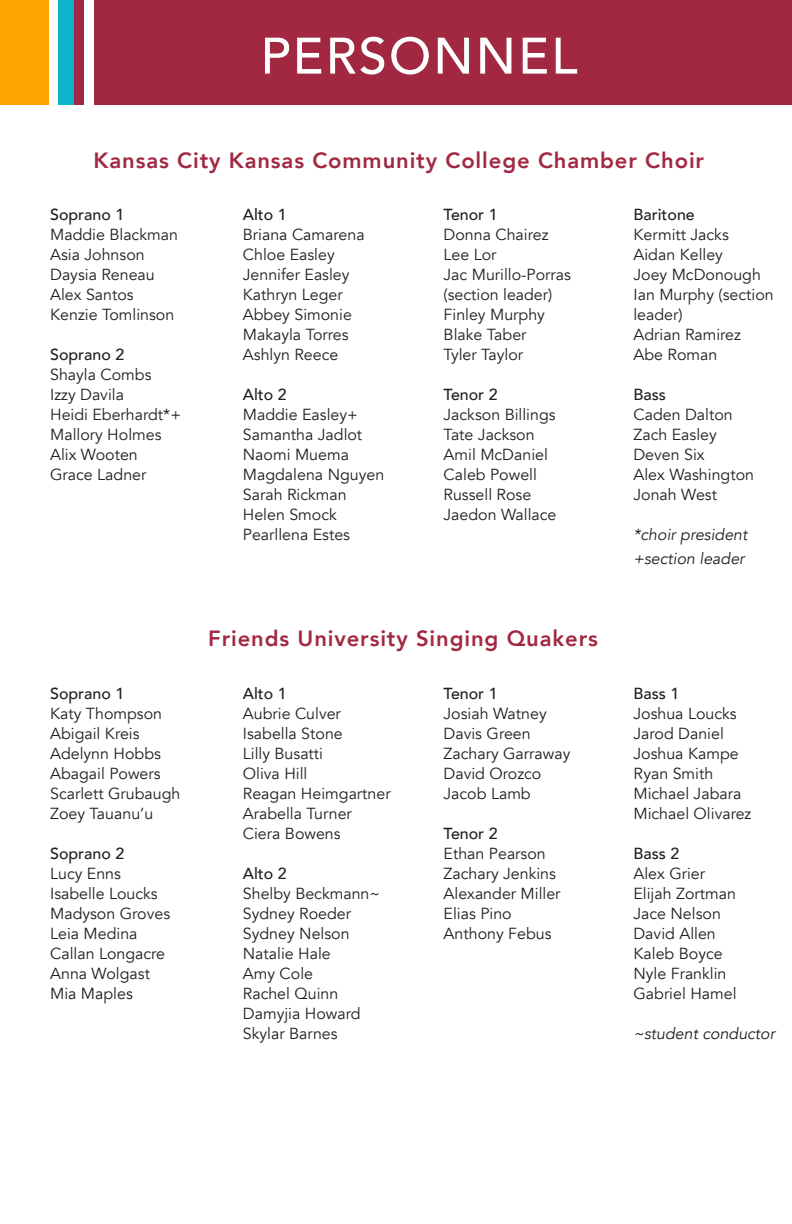
<style>
.page{position:relative;width:792px;height:1224px;background:#fff}
.page>*{position:absolute;margin:0;border:0;box-sizing:border-box;transform-origin:0 0}
.t1{font:500 50.8px "Avenir";letter-spacing:.04em;color:#fff}
.t2{font:800 22px "Avenir";letter-spacing:.04em;color:#a22842}
.t3{font:16px/20px "Avenir";color:#231f20}
.t4{font:500 16px "Avenir";color:#231f20}
.t5{font:italic 16px/24px "Avenir";color:#231f20}
</style>
<div class="page">
<div style="left:0;top:0;width:49px;height:104px;background:#ffa300"></div>
<div style="left:58px;top:0;width:20px;height:104px;background:#0bb3cd"></div>
<div style="left:74px;top:0;width:20px;height:104px;background:#a22842"></div>
<div style="left:84px;top:0;width:10px;height:104px;background:#fff"></div>
<div style="left:94px;top:0;width:698px;height:104px;background:#a22842"></div>
<h1 class="t1" style="left:260px;top:12px;width:319px">PERSONNEL</h1>
<h2 class="t2" style="left:94px;top:143px;width:612px">Kansas City Kansas Community College Chamber Choir</h2>
<p class="t4" style="left:50px;top:201px;width:76px">Soprano 1</p>
<p class="t3" style="left:50px;top:225px;width:129px">Maddie Blackman<br>Asia Johnson<br>Daysia Reneau<br>Alex Santos<br>Kenzie Tomlinson</p>
<p class="t4" style="left:50px;top:341px;width:76px">Soprano 2</p>
<p class="t3" style="left:50px;top:365px;width:132px">Shayla Combs<br>Izzy Davila<br>Heidi Eberhardt*+<br>Mallory Holmes<br>Alix Wooten<br>Grace Ladner</p>
<p class="t4" style="left:243px;top:201px;width:45px">Alto 1</p>
<p class="t3" style="left:243px;top:225px;width:123px">Briana Camarena<br>Chloe Easley<br>Jennifer Easley<br>Kathryn Leger<br>Abbey Simonie<br>Makayla Torres<br>Ashlyn Reece</p>
<p class="t4" style="left:243px;top:381px;width:45px">Alto 2</p>
<p class="t3" style="left:243px;top:405px;width:143px">Maddie Easley+<br>Samantha Jadlot<br>Naomi Muema<br>Magdalena Nguyen<br>Sarah Rickman<br>Helen Smock<br>Pearllena Estes</p>
<p class="t4" style="left:444px;top:201px;width:55px">Tenor 1</p>
<p class="t3" style="left:444px;top:225px;width:129px">Donna Chairez<br>Lee Lor<br>Jac Murillo-Porras (section leader)<br>Finley Murphy<br>Blake Taber<br>Tyler Taylor</p>
<p class="t4" style="left:444px;top:381px;width:55px">Tenor 2</p>
<p class="t3" style="left:444px;top:405px;width:114px">Jackson Billings<br>Tate Jackson<br>Amil McDaniel<br>Caleb Powell<br>Russell Rose<br>Jaedon Wallace</p>
<p class="t4" style="left:50px;top:680px;width:76px">Soprano 1</p>
<p class="t3" style="left:50px;top:704px;width:132px">Katy Thompson<br>Abigail Kreis<br>Adelynn Hobbs<br>Abagail Powers<br>Scarlett Grubaugh<br>Zoey Tauanu’u</p>
<p class="t4" style="left:50px;top:840px;width:76px">Soprano 2</p>
<p class="t3" style="left:50px;top:864px;width:122px">Lucy Enns<br>Isabelle Loucks<br>Madyson Groves<br>Leia Medina<br>Callan Longacre<br>Anna Wolgast<br>Mia Maples</p>
<h2 class="t2" style="left:208px;top:621px;width:391px">Friends University Singing Quakers</h2>
<p class="t4" style="left:243px;top:680px;width:45px">Alto 1</p>
<p class="t3" style="left:243px;top:704px;width:149px">Aubrie Culver<br>Isabella Stone<br>Lilly Busatti<br>Oliva Hill<br>Reagan Heimgartner<br>Arabella Turner<br>Ciera Bowens</p>
<p class="t4" style="left:243px;top:860px;width:45px">Alto 2</p>
<p class="t3" style="left:243px;top:884px;width:139px">Shelby Beckmann~<br>Sydney Roeder<br>Sydney Nelson<br>Natalie Hale<br>Amy Cole<br>Rachel Quinn<br>Damyjia Howard<br>Skylar Barnes</p>
<p class="t4" style="left:444px;top:680px;width:55px">Tenor 1</p>
<p class="t3" style="left:444px;top:704px;width:128px">Josiah Watney<br>Davis Green<br>Zachary Garraway<br>David Orozco<br>Jacob Lamb</p>
<p class="t4" style="left:444px;top:820px;width:55px">Tenor 2</p>
<p class="t3" style="left:444px;top:844px;width:119px">Ethan Pearson<br>Zachary Jenkins<br>Alexander Miller<br>Elias Pino<br>Anthony Febus</p>
<p class="t4" style="left:633px;top:200px;width:63px">Baritone</p>
<p class="t3" style="left:633px;top:224px;width:142px">Kermitt Jacks<br>Aidan Kelley<br>Joey McDonough<br>Ian Murphy (section leader)<br>Adrian Ramirez<br>Abe Roman</p>
<p class="t4" style="left:633px;top:380px;width:34px">Bass</p>
<p class="t3" style="left:633px;top:404px;width:122px">Caden Dalton<br>Zach Easley<br>Deven Six<br>Alex Washington<br>Jonah West</p>
<p class="t5" style="left:633px;top:522px;width:116px">*choir president +section leader</p>
<p class="t4" style="left:633px;top:680px;width:47px">Bass 1</p>
<p class="t3" style="left:633px;top:704px;width:119px">Joshua Loucks<br>Jarod Daniel<br>Joshua Kampe<br>Ryan Smith<br>Michael Jabara<br>Michael Olivarez</p>
<p class="t4" style="left:633px;top:840px;width:47px">Bass 2</p>
<p class="t3" style="left:633px;top:864px;width:105px">Alex Grier<br>Elijah Zortman<br>Jace Nelson<br>David Allen<br>Kaleb Boyce<br>Nyle Franklin<br>Gabriel Hamel</p>
<p class="t5" style="left:633px;top:1022px;width:143px">~student conductor</p>
</div>
